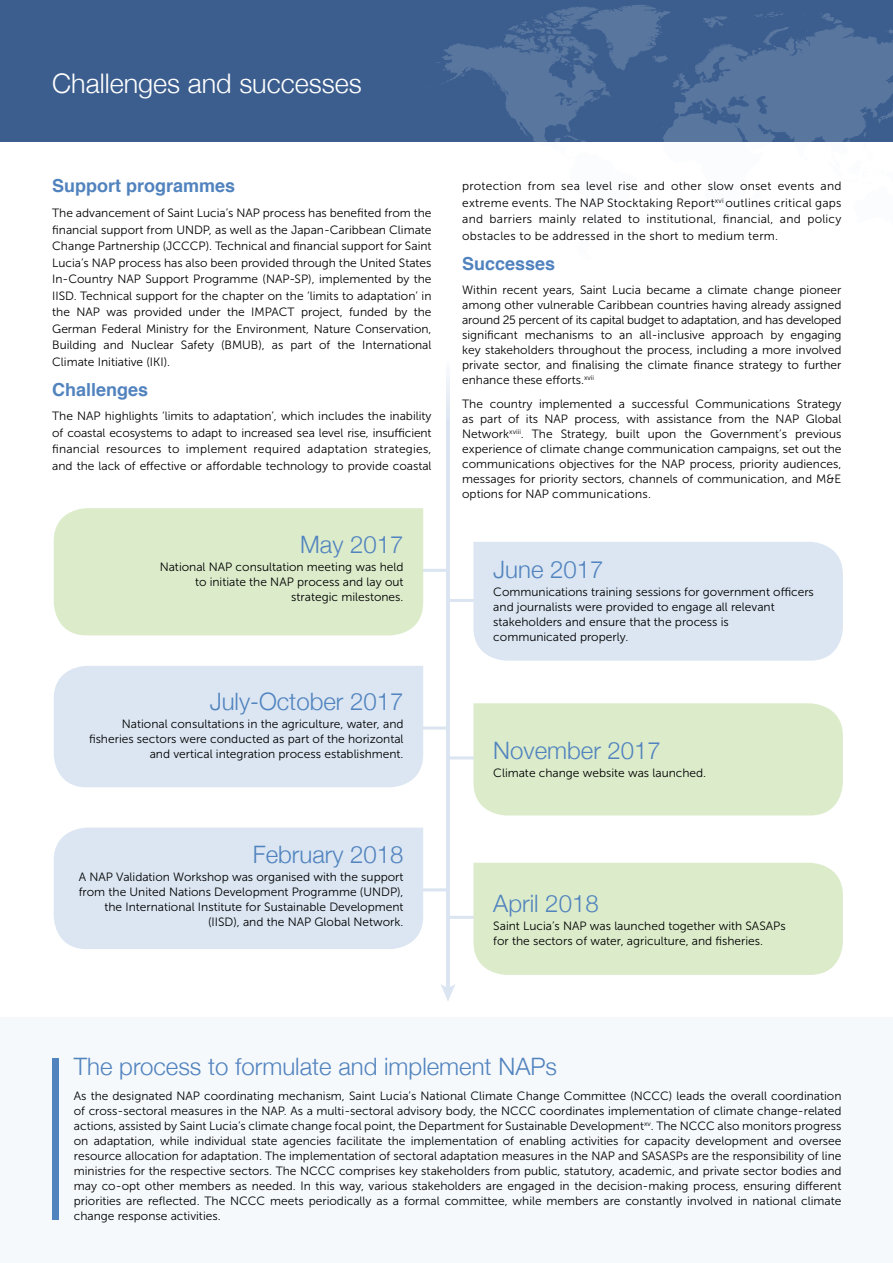
<style>
.page{position:relative;width:893px;height:1263px;background:#fff}
.page>*{position:absolute;margin:0;border:0;box-sizing:border-box;transform-origin:0 0}
.t1{font:300 27px "Helvetica Neue";color:#fff}
.t2{font:300 24px "Helvetica Neue";color:#5183be}
.t3{font:700 18px "Helvetica";color:#5183be}
.t4{font:12px/15px "Museo Sans 300";color:#000;text-align:justify}
</style>
<div class="page">
<hr style="left:419px;top:569px;width:27px;height:3px;background:#dbe5f1">
<hr style="left:449px;top:599px;width:30px;height:3px;background:#dbe5f1">
<hr style="left:420px;top:726px;width:28px;height:3px;background:#dbe5f1">
<hr style="left:420px;top:888px;width:28px;height:3px;background:#dbe5f1">
<hr style="left:449px;top:756px;width:30px;height:3px;background:#dbe5f1">
<hr style="left:449px;top:916px;width:30px;height:3px;background:#dbe5f1">
<div style="left:0;top:1017px;width:893px;height:246px;background:#f6f9fc"></div>
<div style="left:0;top:0;width:893px;height:141px;background:#3c5e8e"></div>
<div style="left:52px;top:1058px;width:7px;height:162px;background:#5183be"></div>
<div style="left:54px;top:508px;width:369px;height:127px;background:#dceccb"></div>
<div style="left:54px;top:666px;width:369px;height:121px;background:#dbe6f2"></div>
<div style="left:54px;top:828px;width:369px;height:121px;background:#dbe6f2"></div>
<div style="left:473px;top:542px;width:370px;height:119px;background:#dbe6f2"></div>
<div style="left:473px;top:703px;width:370px;height:112px;background:#dceccb"></div>
<div style="left:473px;top:863px;width:370px;height:112px;background:#dceccb"></div>
<svg style="left:441px;top:984px;width:14px;height:17px"></svg>
<hr style="left:446px;top:374px;width:3px;height:617px;background:#dbe5f2">
<svg style="left:427px;top:5px;width:466px;height:137px"></svg>
<h1 class="t1" style="left:52px;top:62px;width:311px">Challenges and successes</h1>
<h3 class="t3" style="left:52px;top:171px;width:185px">Support programmes</h3>
<p class="t4" style="left:52px;top:205px;width:381px;line-height:16.5px">The advancement of Saint Lucia’s NAP process has benefited from the financial support from UNDP, as well as the Japan-Caribbean Climate Change Partnership (JCCCP). Technical and financial support for Saint Lucia’s NAP process has also been provided through the United States In-Country NAP Support Programme (NAP-SP), implemented by the IISD. Technical support for the chapter on the ‘limits to adaptation’ in the NAP was provided under the IMPACT project, funded by the German Federal Ministry for the Environment, Nature Conservation, Building and Nuclear Safety (BMUB), as part of the International Climate Initiative (IKI).</p>
<h3 class="t3" style="left:52px;top:375px;width:98px">Challenges</h3>
<p class="t4" style="left:52px;top:408px;width:381px;line-height:16.5px">The NAP highlights ‘limits to adaptation’, which includes the inability of coastal ecosystems to adapt to increased sea level rise, insufficient financial resources to implement required adaptation strategies, and the lack of effective or affordable technology to provide coastal</p>
<p class="t4" style="left:462px;top:178px;width:381px;line-height:16.5px">protection from sea level rise and other slow onset events and extreme events. The NAP Stocktaking Report<sup>xvi</sup> outlines critical gaps and barriers mainly related to institutional, financial, and policy obstacles to be addressed in the short to medium term.</p>
<h3 class="t3" style="left:462px;top:249px;width:95px">Successes</h3>
<p class="t4" style="left:462px;top:283px;width:381px">Within recent years, Saint Lucia became a climate change pioneer among other vulnerable Caribbean countries having already assigned around 25 percent of its capital budget to adaptation, and has developed significant mechanisms to an all-inclusive approach by engaging key stakeholders throughout the process, including a more involved private sector, and finalising the climate finance strategy to further enhance these efforts.<sup>xvii</sup></p>
<p class="t4" style="left:462px;top:397px;width:381px">The country implemented a successful Communications Strategy as part of its NAP process, with assistance from the NAP Global Network<sup>xviii</sup>. The Strategy, built upon the Government’s previous experience of climate change communication campaigns, set out the communications objectives for the NAP process, priority audiences, messages for priority sectors, channels of communication, and M&amp;E options for NAP communications.</p>
<h2 class="t2" style="left:300px;top:525px;width:105px">May 2017</h2>
<p class="t4" style="left:160px;top:560px;width:245px;text-align:right">National NAP consultation meeting was held to initiate the NAP process and lay out strategic milestones.</p>
<h2 class="t2" style="left:493px;top:550px;width:112px">June 2017</h2>
<p class="t4" style="left:493px;top:585px;width:322px;text-align:left">Communications training sessions for government officers and journalists were provided to engage all relevant stakeholders and ensure that the process is communicated properly.</p>
<h2 class="t2" style="left:210px;top:682px;width:195px">July-October 2017</h2>
<p class="t4" style="left:89px;top:716px;width:316px;text-align:right">National consultations in the agriculture, water, and fisheries sectors were conducted as part of the horizontal and vertical integration process establishment.</p>
<h2 class="t2" style="left:253px;top:835px;width:152px">February 2018</h2>
<p class="t4" style="left:79px;top:870px;width:326px;text-align:right">A NAP Validation Workshop was organised with the support from the United Nations Development Programme (UNDP), the International Institute for Sustainable Development (IISD), and the NAP Global Network.</p>
<h2 class="t2" style="left:493px;top:731px;width:169px">November 2017</h2>
<p class="t4" style="left:493px;top:765px;width:214px">Climate change website was launched.</p>
<h2 class="t2" style="left:493px;top:883px;width:107px">April 2018</h2>
<p class="t4" style="left:493px;top:918px;width:294px">Saint Lucia’s NAP was launched together with SASAPs for the sectors of water, agriculture, and fisheries.</p>
<h2 class="t2" style="left:74px;top:1047px;width:485px">The process to formulate and implement NAPs</h2>
<p class="t4" style="left:74px;top:1088px;width:769px">As the designated NAP coordinating mechanism, Saint Lucia’s National Climate Change Committee (NCCC) leads the overall coordination of cross-sectoral measures in the NAP. As a multi-sectoral advisory body, the NCCC coordinates implementation of climate change-related actions, assisted by Saint Lucia’s climate change focal point, the Department for Sustainable Development<sup>xv</sup>. The NCCC also monitors progress on adaptation, while individual state agencies facilitate the implementation of enabling activities for capacity development and oversee resource allocation for adaptation. The implementation of sectoral adaptation measures in the NAP and SASASPs are the responsibility of line ministries for the respective sectors. The NCCC comprises key stakeholders from public, statutory, academic, and private sector bodies and may co-opt other members as needed. In this way, various stakeholders are engaged in the decision-making process, ensuring different priorities are reflected. The NCCC meets periodically as a formal committee, while members are constantly involved in national climate change response activities.</p>
</div>
